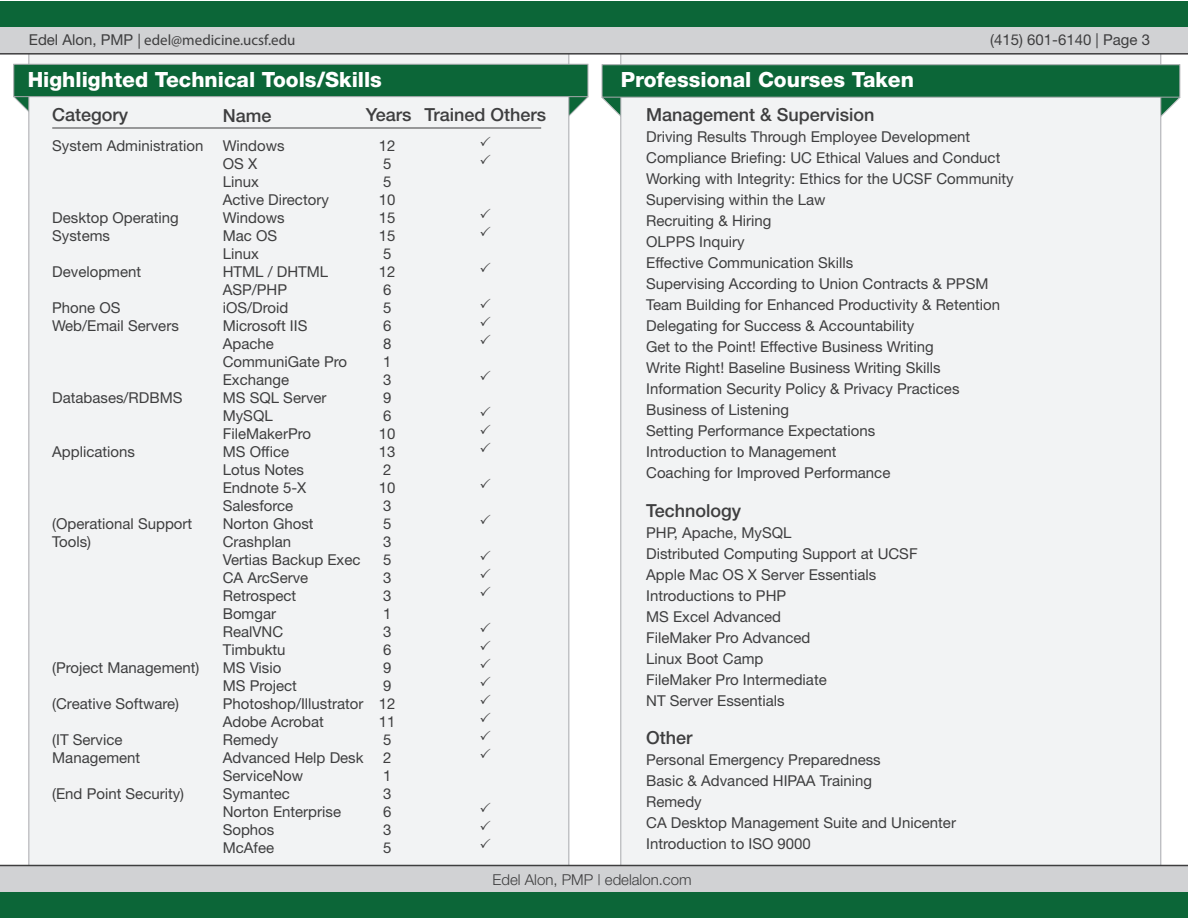
<style>
.page{position:relative;width:1188px;height:918px;background:#fff}
.page>*{position:absolute;margin:0;border:0;box-sizing:border-box;transform-origin:0 0}
.t1{font:800 21px "Helvetica Neue";color:#fff}
.t2{font:500 18px "Helvetica Neue";color:#3e3e3f}
.t3{font:15px/18px "Helvetica Neue";color:#3e3e3f}
.t4{font:15px "Myriad Pro";color:#3e3e3f}
.t5{font:300 15px "Helvetica Neue";color:#3e3e3f}
.s1{font-family:"Helvetica Neue"}
</style>
<div class="page">
<svg style="left:601px;top:77px;width:19px;height:39px"></svg>
<svg style="left:1161px;top:77px;width:20px;height:41px"></svg>
<div style="left:620px;top:53px;width:541px;height:848px;background:#f2f3f4;border:1px solid #a8a9ad"></div>
<svg style="left:13px;top:97px;width:15px;height:15px"></svg>
<svg style="left:569px;top:77px;width:20px;height:40px"></svg>
<div style="left:28px;top:53px;width:541px;height:848px;background:#f2f3f4;border:1px solid #a8a9ad"></div>
<div style="left:0;top:1px;width:1188px;height:27px;background:#0c6638"></div>
<div style="left:0;top:27px;width:1188px;height:27px;background:#d1d2d4"></div>
<div style="left:0;top:866px;width:1188px;height:26px;background:#d1d2d4"></div>
<div style="left:0;top:892px;width:1188px;height:26px;background:#0c6638"></div>
<hr style="left:0;top:53px;width:1188px;height:2px;background:#3e3e3f">
<hr style="left:0;top:865px;width:1188px;height:1px;background:#3e3e3f">
<div style="left:13px;top:64px;width:575px;height:33px;background:#0c6638;border:1px solid #a8a9ad"></div>
<div style="left:602px;top:64px;width:578px;height:34px;background:#0c6638;border:1px solid #a8a9ad"></div>
<hr style="left:52px;top:128px;width:489px;height:1px;background:#3e3e3f">
<p class="t4" style="left:29px;top:30px;width:268px"><span class="s1">Edel Alon, PMP</span> | edel@medicine.ucsf.edu</p>
<h1 class="t1" style="left:28px;top:67px;width:356px">Highlighted Technical Tools/Skills</h1>
<h1 class="t1" style="left:621px;top:67px;width:295px">Professional Courses Taken</h1>
<p class="t3" style="left:990px;top:30px;width:161px">(415) 601-6140 | Page 3</p>
<p class="t2" style="left:52px;top:103px;width:78px">Category</p>
<p class="t2" style="left:223px;top:105px;width:50px">Name</p>
<p class="t2" style="left:366px;top:103px;width:182px">Years Trained Others</p>
<p class="t3" style="left:52px;top:136px;width:153px">System Administration</p>
<p class="t3" style="left:52px;top:208px;width:128px">Desktop Operating<br>Systems</p>
<p class="t3" style="left:52px;top:262px;width:90px">Development</p>
<p class="t3" style="left:52px;top:298px;width:128px">Phone OS<br>Web/Email Servers</p>
<p class="t3" style="left:52px;top:388px;width:132px">Databases/RDBMS</p>
<p class="t3" style="left:52px;top:442px;width:84px">Applications</p>
<p class="t3" style="left:52px;top:514px;width:142px">(Operational Support<br>Tools)</p>
<p class="t3" style="left:52px;top:658px;width:149px">(Project Management)</p>
<p class="t3" style="left:52px;top:694px;width:128px">(Creative Software)</p>
<p class="t3" style="left:52px;top:730px;width:90px">(IT Service<br>Management</p>
<p class="t3" style="left:52px;top:784px;width:133px">(End Point Security)</p>
<p class="t3" style="left:223px;top:136px;width:142px">Windows<br>OS X<br>Linux<br>Active Directory<br>Windows<br>Mac OS<br>Linux<br>HTML / DHTML<br>ASP/PHP<br>iOS/Droid<br>Microsoft IIS<br>Apache<br>CommuniGate Pro<br>Exchange<br>MS SQL Server<br>MySQL<br>FileMakerPro<br>MS Office<br>Lotus Notes<br>Endnote 5-X<br>Salesforce<br>Norton Ghost<br>Crashplan<br>Vertias Backup Exec<br>CA ArcServe<br>Retrospect<br>Bomgar<br>RealVNC<br>Timbuktu<br>MS Visio<br>MS Project<br>Photoshop/Illustrator<br>Adobe Acrobat<br>Remedy<br>Advanced Help Desk<br>ServiceNow<br>Symantec<br>Norton Enterprise<br>Sophos<br>McAfee</p>
<p class="t3" style="left:379px;top:136px;width:18px">12<br>5<br>5<br>10<br>15<br>15<br>5<br>12<br>6<br>5<br>6<br>8<br>1<br>3<br>9<br>6<br>10<br>13<br>2<br>10<br>3<br>5<br>3<br>5<br>3<br>3<br>1<br>3<br>6<br>9<br>9<br>12<br>11<br>5<br>2<br>1<br>3<br>6<br>3<br>5</p>
<p class="t2" style="left:646px;top:104px;width:230px">Management &amp; Supervision</p>
<p class="t3" style="left:646px;top:126px;width:369px;line-height:21px">Driving Results Through Employee Development Compliance Briefing: UC Ethical Values and Conduct Working with Integrity: Ethics for the UCSF Community Supervising within the Law<br>Recruiting &amp; Hiring<br>OLPPS Inquiry<br>Effective Communication Skills<br>Supervising According to Union Contracts &amp; PPSM Team Building for Enhanced Productivity &amp; Retention Delegating for Success &amp; Accountability<br>Get to the Point! Effective Business Writing<br>Write Right! Baseline Business Writing Skills Information Security Policy &amp; Privacy Practices Business of Listening<br>Setting Performance Expectations<br>Introduction to Management<br>Coaching for Improved Performance</p>
<p class="t2" style="left:646px;top:500px;width:97px">Technology</p>
<p class="t3" style="left:646px;top:522px;width:273px;line-height:21px">PHP, Apache, MySQL<br>Distributed Computing Support at UCSF<br>Apple Mac OS X Server Essentials<br>Introductions to PHP<br>MS Excel Advanced<br>FileMaker Pro Advanced<br>Linux Boot Camp<br>FileMaker Pro Intermediate<br>NT Server Essentials</p>
<p class="t2" style="left:646px;top:727px;width:48px">Other</p>
<p class="t3" style="left:646px;top:749px;width:311px;line-height:21px">Personal Emergency Preparedness<br>Basic &amp; Advanced HIPAA Training<br>Remedy<br>CA Desktop Management Suite and Unicenter<br>Introduction to ISO 9000</p>
<p class="t5" style="left:493px;top:870px;width:200px">Edel Alon, PMP | edelalon.com</p>
</div>
